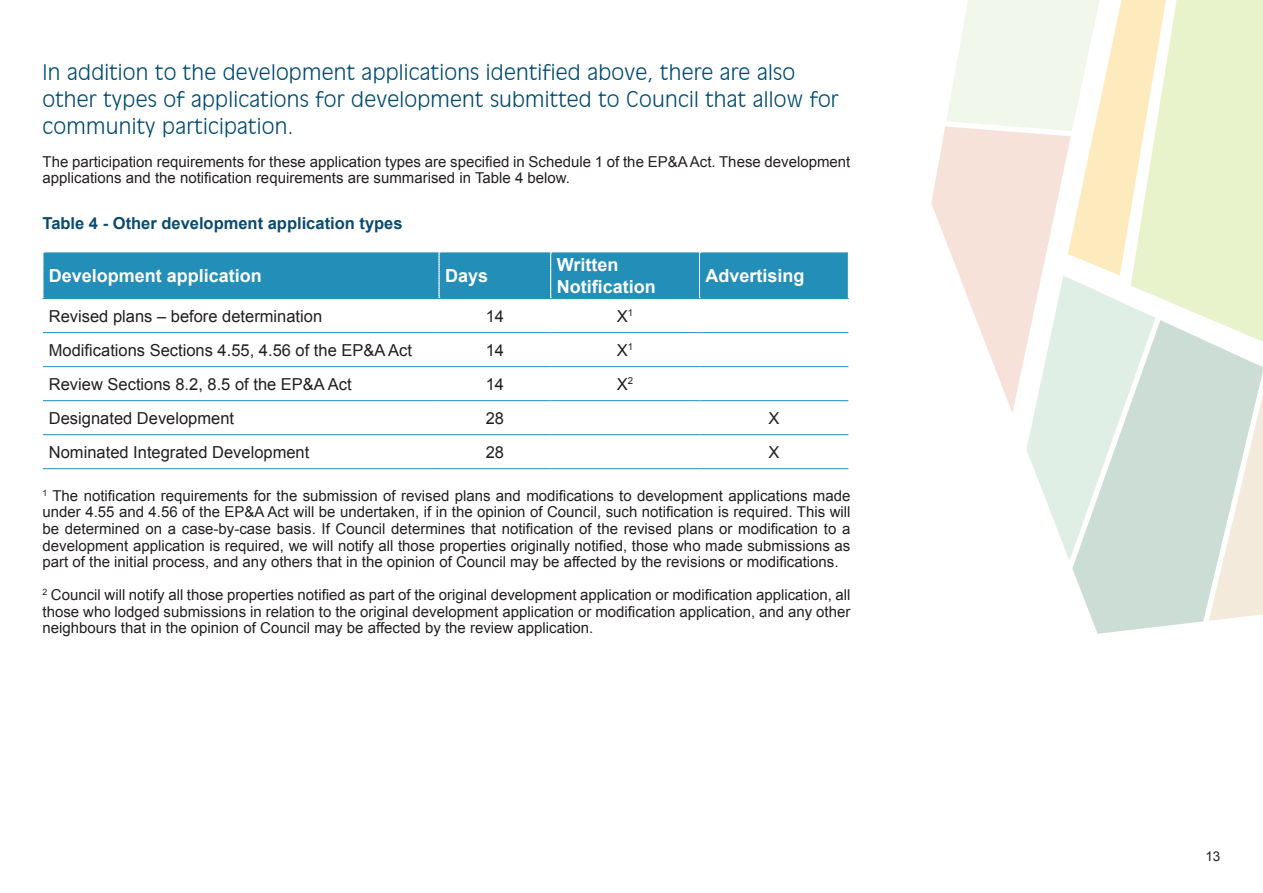
<style>
.page{position:relative;width:1263px;height:893px;background:#fff}
.page>*{position:absolute;margin:0;border:0;box-sizing:border-box;transform-origin:0 0}
.SUB_HEADINGS{font:300 21px/27px "Incised 901 BT";letter-spacing:.01em;color:#004b6e}
.Table_text{font:700 18px "Arial";color:#fff}
.Table_text-2{font:16.5px "Arial";color:#231f20}
.COPY{font:700 16.5px "Arial";color:#0b4a6e}
.COPY-2{font:15px/16.5px "Arial";color:#231f20;text-align:justify}
.t1{font:13.5px "Arial";color:#231f20}
</style>
<div class="page">
<div style="left:43px;top:252px;width:806px;height:46px;background:#238eb7"></div>
<hr style="left:43px;top:298px;width:396px;height:1px;background:#238eb7">
<hr style="left:439px;top:298px;width:112px;height:1px;background:#238eb7">
<hr style="left:551px;top:298px;width:148px;height:1px;background:#238eb7">
<hr style="left:699px;top:298px;width:150px;height:1px;background:#238eb7">
<hr style="left:43px;top:332px;width:396px;height:1px;background:#238eb7">
<hr style="left:439px;top:332px;width:112px;height:1px;background:#238eb7">
<hr style="left:551px;top:332px;width:148px;height:1px;background:#238eb7">
<hr style="left:699px;top:332px;width:149px;height:1px;background:#238eb7">
<hr style="left:43px;top:366px;width:396px;height:1px;background:#238eb7">
<hr style="left:439px;top:366px;width:112px;height:1px;background:#238eb7">
<hr style="left:551px;top:366px;width:148px;height:1px;background:#238eb7">
<hr style="left:699px;top:366px;width:149px;height:1px;background:#238eb7">
<hr style="left:43px;top:400px;width:396px;height:1px;background:#238eb7">
<hr style="left:439px;top:400px;width:112px;height:1px;background:#238eb7">
<hr style="left:551px;top:400px;width:148px;height:1px;background:#238eb7">
<hr style="left:699px;top:400px;width:149px;height:1px;background:#238eb7">
<hr style="left:43px;top:434px;width:396px;height:1px;background:#238eb7">
<hr style="left:439px;top:434px;width:112px;height:1px;background:#238eb7">
<hr style="left:551px;top:434px;width:148px;height:1px;background:#238eb7">
<hr style="left:699px;top:434px;width:149px;height:1px;background:#238eb7">
<hr style="left:43px;top:468px;width:396px;height:1px;background:#238eb7">
<hr style="left:439px;top:468px;width:112px;height:1px;background:#238eb7">
<hr style="left:551px;top:468px;width:148px;height:1px;background:#238eb7">
<hr style="left:699px;top:468px;width:149px;height:1px;background:#238eb7">
<svg style="left:1072px;top:342px;width:191px;height:292px;background:#d2e1da"></svg>
<svg style="left:931px;top:0;width:235px;height:561px"></svg>
<svg style="left:1209px;top:394px;width:54px;height:227px;background:#e3e6dc"></svg>
<svg style="left:1131px;top:0;width:132px;height:342px;background:#ecf2d0"></svg>
<p class="SUB_HEADINGS" style="left:43px;top:59px;width:798px">In addition to the development applications identified above, there are also other types of applications for development submitted to Council that allow for community participation.</p>
<p class="COPY-2" style="left:43px;top:153px;width:809px">The participation requirements for these application types are specified in Schedule 1 of the EP&amp;A Act. These development applications and the notification requirements are summarised in Table 4 below.</p>
<p class="COPY" style="left:43px;top:212px;width:362px">Table 4 - Other development application types</p>
<p class="Table_text" style="left:49px;top:263px;width:215px">Development application</p>
<p class="Table_text" style="left:445px;top:263px;width:45px">Days</p>
<p class="Table_text" style="left:557px;top:253px;width:63px">Written</p>
<p class="Table_text" style="left:557px;top:274px;width:101px">Notification</p>
<p class="Table_text" style="left:705px;top:263px;width:101px">Advertising</p>
<p class="Table_text-2" style="left:49px;top:305px;width:275px">Revised plans – before determination</p>
<p class="Table_text-2" style="left:486px;top:305px;width:20px">14</p>
<p class="Table_text-2" style="left:617px;top:305px;width:18px">X<sup>1</sup></p>
<p class="Table_text-2" style="left:49px;top:339px;width:365px">Modifications Sections 4.55, 4.56 of the EP&amp;A Act</p>
<p class="Table_text-2" style="left:486px;top:339px;width:20px">14</p>
<p class="Table_text-2" style="left:617px;top:339px;width:18px">X<sup>1</sup></p>
<p class="Table_text-2" style="left:49px;top:373px;width:304px">Review Sections 8.2, 8.5 of the EP&amp;A Act</p>
<p class="Table_text-2" style="left:486px;top:373px;width:20px">14</p>
<p class="Table_text-2" style="left:617px;top:373px;width:18px">X<sup>2</sup></p>
<p class="Table_text-2" style="left:49px;top:407px;width:187px">Designated Development</p>
<p class="Table_text-2" style="left:486px;top:407px;width:20px">28</p>
<p class="Table_text-2" style="left:768px;top:407px;width:13px">X</p>
<p class="Table_text-2" style="left:49px;top:441px;width:262px">Nominated Integrated Development</p>
<p class="Table_text-2" style="left:486px;top:441px;width:20px">28</p>
<p class="Table_text-2" style="left:768px;top:441px;width:13px">X</p>
<p class="COPY-2" style="left:43px;top:488px;width:809px"><sup>1</sup> The notification requirements for the submission of revised plans and modifications to development applications made under 4.55 and 4.56 of the EP&amp;A Act will be undertaken, if in the opinion of Council, such notification is required. This will be determined on a case-by-case basis. If Council determines that notification of the revised plans or modification to a development application is required, we will notify all those properties originally notified, those who made submissions as part of the initial process, and any others that in the opinion of Council may be affected by the revisions or modifications.</p>
<p class="COPY-2" style="left:43px;top:587px;width:809px"><sup>2</sup> Council will notify all those properties notified as part of the original development application or modification application, all those who lodged submissions in relation to the original development application or modification application, and any other neighbours that in the opinion of Council may be affected by the review application.</p>
<p class="t1" style="left:1205px;top:848px;width:17px">13</p>
</div>
